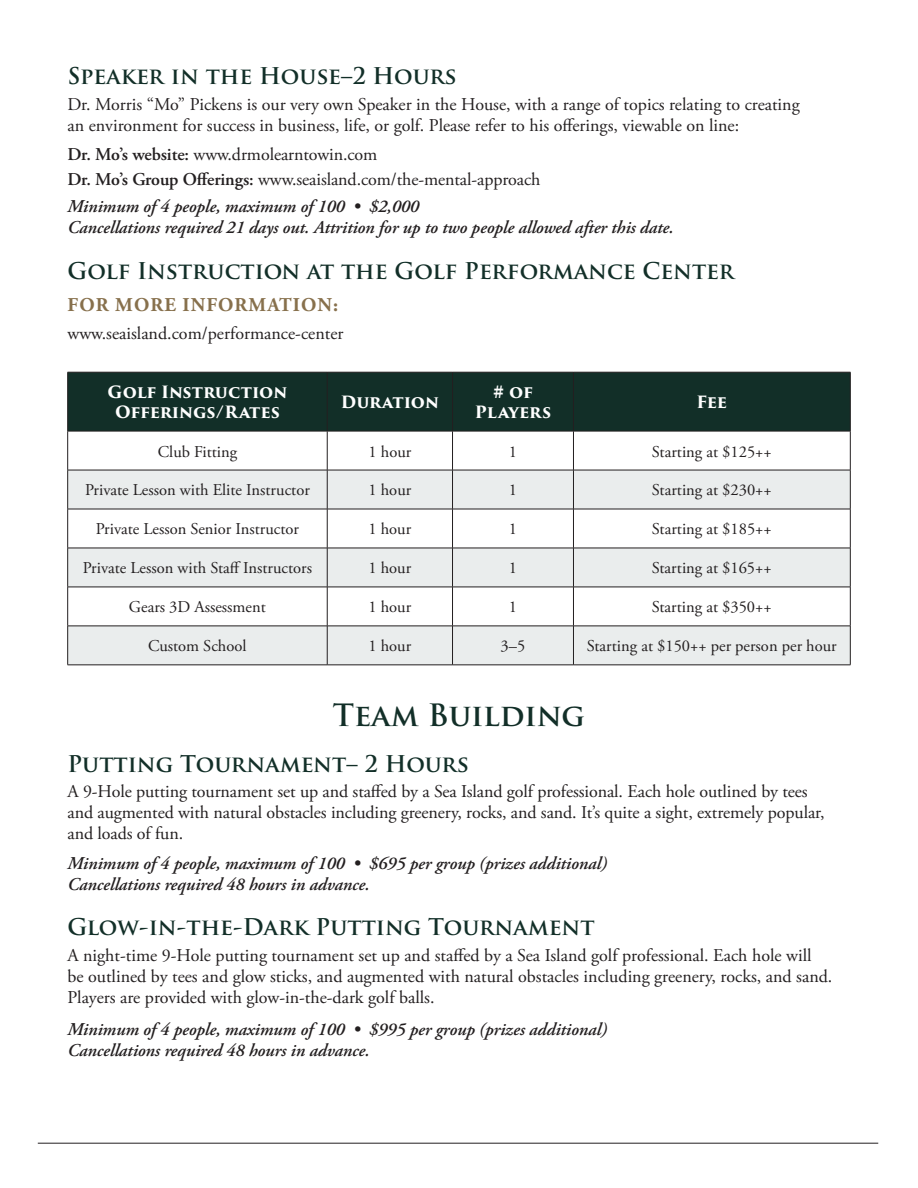
<style>
.page{position:relative;width:918px;height:1188px;background:#fff}
.page>*{position:absolute;margin:0;border:0;box-sizing:border-box;transform-origin:0 0}
.t1{font:700 30px "Trajan Pro";color:#122f28}
.t2{font:700 22.5px "Trajan Pro";color:#122f28}
.t3{font:700 19.5px "Adobe Garamond Pro";letter-spacing:.055em;color:#87704c}
.t4{font:18px/21px "Adobe Garamond Pro";color:#231f20}
.t5{font:italic 600 18px/21px "Adobe Garamond Pro";letter-spacing:-.005em;color:#231f20}
.t6{font:16.5px "Adobe Garamond Pro";color:#231f20}
.t7{font:700 16.5px/19.5px "Trajan Pro 3";letter-spacing:-.005em;color:#fff;text-align:center}
.s1{font-weight:600}
</style>
<div class="page">
<div style="left:68px;top:373px;width:782px;height:58px;background:#122f28"></div>
<svg style="left:68px;top:471px;width:782px;height:194px;fill:#eaeded"></svg>
<hr style="left:68px;top:372px;width:259px;height:1px;background:#231f20">
<hr style="left:67px;top:372px;width:1px;height:59px;background:#231f20">
<hr style="left:327px;top:372px;width:126px;height:1px;background:#231f20">
<hr style="left:327px;top:372px;width:1px;height:59px;background:#231f20">
<hr style="left:453px;top:372px;width:120px;height:1px;background:#231f20">
<hr style="left:452px;top:372px;width:1px;height:59px;background:#231f20">
<hr style="left:573px;top:372px;width:277px;height:1px;background:#231f20">
<hr style="left:573px;top:372px;width:1px;height:59px;background:#231f20">
<hr style="left:850px;top:372px;width:1px;height:59px;background:#231f20">
<hr style="left:68px;top:431px;width:259px;height:1px;background:#231f20">
<hr style="left:67px;top:431px;width:1px;height:39px;background:#231f20">
<hr style="left:327px;top:431px;width:126px;height:1px;background:#231f20">
<hr style="left:327px;top:431px;width:1px;height:39px;background:#231f20">
<hr style="left:453px;top:431px;width:120px;height:1px;background:#231f20">
<hr style="left:452px;top:431px;width:1px;height:39px;background:#231f20">
<hr style="left:573px;top:431px;width:277px;height:1px;background:#231f20">
<hr style="left:573px;top:431px;width:1px;height:39px;background:#231f20">
<hr style="left:850px;top:431px;width:1px;height:39px;background:#231f20">
<hr style="left:68px;top:470px;width:259px;height:1px;background:#231f20">
<hr style="left:67px;top:470px;width:1px;height:39px;background:#231f20">
<hr style="left:327px;top:470px;width:126px;height:1px;background:#231f20">
<hr style="left:327px;top:470px;width:1px;height:39px;background:#231f20">
<hr style="left:453px;top:470px;width:120px;height:1px;background:#231f20">
<hr style="left:452px;top:470px;width:1px;height:39px;background:#231f20">
<hr style="left:573px;top:470px;width:277px;height:1px;background:#231f20">
<hr style="left:573px;top:470px;width:1px;height:39px;background:#231f20">
<hr style="left:850px;top:470px;width:1px;height:39px;background:#231f20">
<hr style="left:68px;top:509px;width:259px;height:1px;background:#231f20">
<hr style="left:67px;top:509px;width:1px;height:39px;background:#231f20">
<hr style="left:327px;top:509px;width:126px;height:1px;background:#231f20">
<hr style="left:327px;top:509px;width:1px;height:39px;background:#231f20">
<hr style="left:453px;top:509px;width:120px;height:1px;background:#231f20">
<hr style="left:452px;top:509px;width:1px;height:39px;background:#231f20">
<hr style="left:573px;top:509px;width:277px;height:1px;background:#231f20">
<hr style="left:573px;top:509px;width:1px;height:39px;background:#231f20">
<hr style="left:850px;top:509px;width:1px;height:39px;background:#231f20">
<hr style="left:68px;top:548px;width:259px;height:1px;background:#231f20">
<hr style="left:67px;top:548px;width:1px;height:39px;background:#231f20">
<hr style="left:327px;top:548px;width:126px;height:1px;background:#231f20">
<hr style="left:327px;top:548px;width:1px;height:39px;background:#231f20">
<hr style="left:453px;top:548px;width:120px;height:1px;background:#231f20">
<hr style="left:452px;top:548px;width:1px;height:39px;background:#231f20">
<hr style="left:573px;top:548px;width:277px;height:1px;background:#231f20">
<hr style="left:573px;top:548px;width:1px;height:39px;background:#231f20">
<hr style="left:850px;top:548px;width:1px;height:39px;background:#231f20">
<hr style="left:68px;top:587px;width:259px;height:1px;background:#231f20">
<hr style="left:67px;top:587px;width:1px;height:39px;background:#231f20">
<hr style="left:327px;top:587px;width:126px;height:1px;background:#231f20">
<hr style="left:327px;top:587px;width:1px;height:39px;background:#231f20">
<hr style="left:453px;top:587px;width:120px;height:1px;background:#231f20">
<hr style="left:452px;top:587px;width:1px;height:39px;background:#231f20">
<hr style="left:573px;top:587px;width:277px;height:1px;background:#231f20">
<hr style="left:573px;top:587px;width:1px;height:39px;background:#231f20">
<hr style="left:850px;top:587px;width:1px;height:39px;background:#231f20">
<hr style="left:68px;top:626px;width:259px;height:1px;background:#231f20">
<hr style="left:67px;top:626px;width:1px;height:39px;background:#231f20">
<hr style="left:327px;top:626px;width:126px;height:1px;background:#231f20">
<hr style="left:327px;top:626px;width:1px;height:39px;background:#231f20">
<hr style="left:453px;top:626px;width:120px;height:1px;background:#231f20">
<hr style="left:452px;top:626px;width:1px;height:39px;background:#231f20">
<hr style="left:573px;top:626px;width:277px;height:1px;background:#231f20">
<hr style="left:573px;top:626px;width:1px;height:39px;background:#231f20">
<hr style="left:850px;top:626px;width:1px;height:39px;background:#231f20">
<hr style="left:68px;top:665px;width:259px;height:1px;background:#231f20">
<hr style="left:327px;top:665px;width:126px;height:1px;background:#231f20">
<hr style="left:453px;top:665px;width:120px;height:1px;background:#231f20">
<hr style="left:573px;top:665px;width:277px;height:1px;background:#231f20">
<hr style="left:38px;top:1143px;width:840px;height:1px;background:#231f20">
<p class="t2" style="left:68px;top:62px;width:391px">Speaker in the House–2 Hours</p>
<p class="t4" style="left:68px;top:94px;width:734px">Dr. Morris “Mo” Pickens is our very own Speaker in the House, with a range of topics relating to creating an environment for success in business, life, or golf. Please refer to his offerings, viewable on line:</p>
<p class="t4" style="left:68px;top:142px;width:474px;line-height:24.8px"><span class="s1">Dr. Mo’s website:</span> www.drmolearntowin.com<br><span class="s1">Dr. Mo’s Group Offerings:</span> www.seaisland.com/the-mental-approach</p>
<p class="t5" style="left:68px;top:197px;width:608px">Minimum of 4 people, maximum of 100 • $2,000<br>Cancellations required 21 days out. Attrition for up to two people allowed after this date.</p>
<p class="t2" style="left:68px;top:257px;width:668px">Golf Instruction at the Golf Performance Center</p>
<p class="t3" style="left:68px;top:294px;width:272px">FOR MORE INFORMATION:</p>
<p class="t4" style="left:68px;top:323px;width:277px">www.seaisland.com/performance-center</p>
<p class="t7" style="left:107px;top:383px;width:182px">Golf Instruction<br>Offerings/Rates</p>
<p class="t7" style="left:341px;top:393px;width:100px">Duration</p>
<p class="t7" style="left:475px;top:383px;width:78px"># of<br>Players</p>
<p class="t7" style="left:697px;top:393px;width:32px">Fee</p>
<p class="t6" style="left:158px;top:441px;width:81px">Club Fitting</p>
<p class="t6" style="left:368px;top:441px;width:44px">1 hour</p>
<p class="t6" style="left:509px;top:441px;width:10px">1</p>
<p class="t6" style="left:652px;top:441px;width:121px">Starting at $125++</p>
<p class="t6" style="left:85px;top:480px;width:226px">Private Lesson with Elite Instructor</p>
<p class="t6" style="left:368px;top:480px;width:44px">1 hour</p>
<p class="t6" style="left:509px;top:480px;width:10px">1</p>
<p class="t6" style="left:652px;top:480px;width:121px">Starting at $230++</p>
<p class="t6" style="left:96px;top:519px;width:205px">Private Lesson Senior Instructor</p>
<p class="t6" style="left:368px;top:519px;width:44px">1 hour</p>
<p class="t6" style="left:509px;top:519px;width:10px">1</p>
<p class="t6" style="left:652px;top:519px;width:121px">Starting at $185++</p>
<p class="t6" style="left:83px;top:558px;width:231px">Private Lesson with Staff Instructors</p>
<p class="t6" style="left:368px;top:558px;width:44px">1 hour</p>
<p class="t6" style="left:509px;top:558px;width:10px">1</p>
<p class="t6" style="left:652px;top:558px;width:121px">Starting at $165++</p>
<p class="t6" style="left:129px;top:597px;width:138px">Gears 3D Assessment</p>
<p class="t6" style="left:368px;top:597px;width:44px">1 hour</p>
<p class="t6" style="left:509px;top:597px;width:10px">1</p>
<p class="t6" style="left:652px;top:597px;width:121px">Starting at $350++</p>
<p class="t6" style="left:148px;top:636px;width:100px">Custom School</p>
<p class="t6" style="left:368px;top:636px;width:44px">1 hour</p>
<p class="t6" style="left:501px;top:636px;width:26px">3–5</p>
<p class="t6" style="left:587px;top:636px;width:251px">Starting at $150++ per person per hour</p>
<h1 class="t1" style="left:333px;top:696px;width:254px">Team Building</h1>
<p class="t2" style="left:68px;top:749px;width:403px">Putting Tournament– 2 Hours</p>
<p class="t4" style="left:68px;top:781px;width:759px">A 9-Hole putting tournament set up and staffed by a Sea Island golf professional. Each hole outlined by tees and augmented with natural obstacles including greenery, rocks, and sand. It’s quite a sight, extremely popular, and loads of fun.</p>
<p class="t5" style="left:68px;top:853px;width:541px">Minimum of 4 people, maximum of 100 • $695 per group (prizes additional)<br>Cancellations required 48 hours in advance.</p>
<p class="t2" style="left:68px;top:913px;width:529px">Glow-in-the-Dark Putting Tournament</p>
<p class="t4" style="left:68px;top:945px;width:766px">A night-time 9-Hole putting tournament set up and staffed by a Sea Island golf professional. Each hole will<br>be outlined by tees and glow sticks, and augmented with natural obstacles including greenery, rocks, and sand.<br>Players are provided with glow-in-the-dark golf balls.</p>
<p class="t5" style="left:68px;top:1019px;width:541px">Minimum of 4 people, maximum of 100 • $995 per group (prizes additional)<br>Cancellations required 48 hours in advance.</p>
</div>
